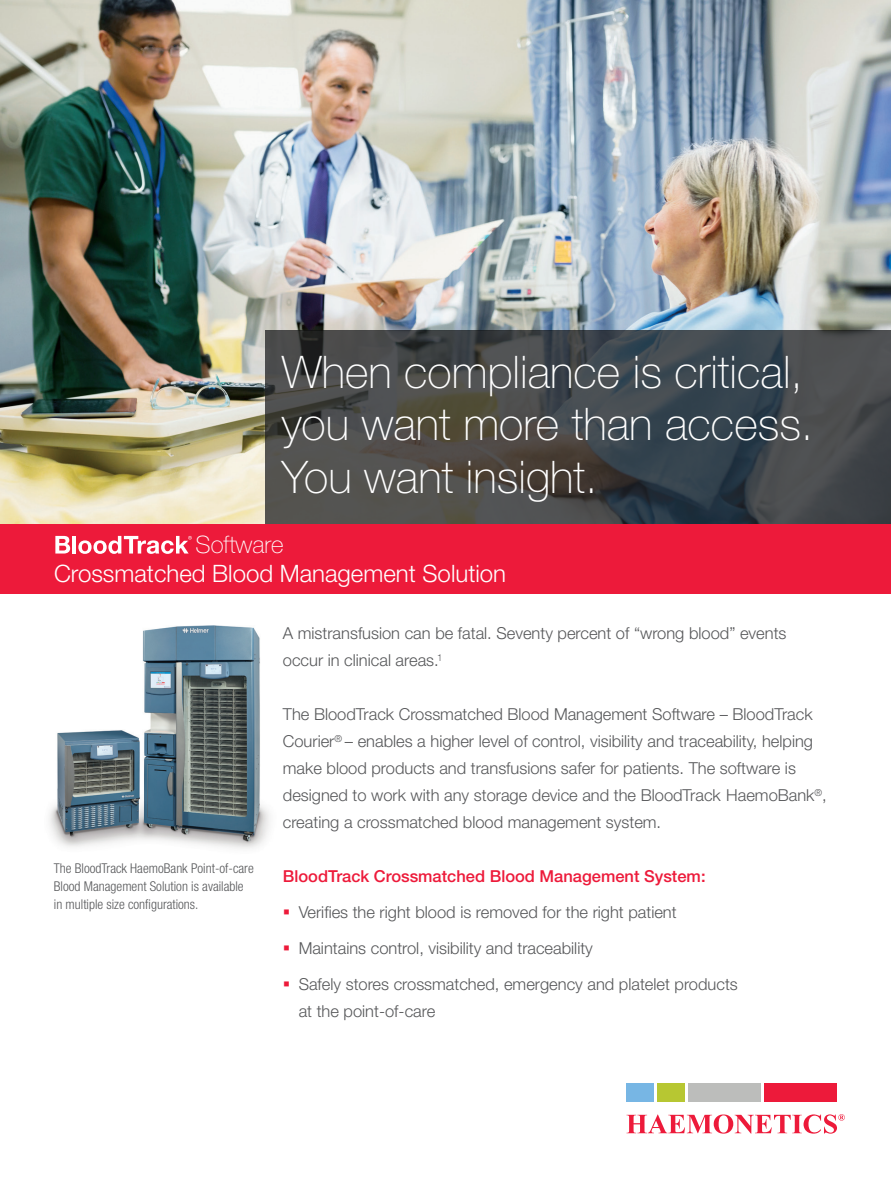
<style>
.page{position:relative;width:891px;height:1188px;background:#fff}
.page>*{position:absolute;margin:0;border:0;box-sizing:border-box;transform-origin:0 0}
.t1{font:100 45px/52.5px "Helvetica Neue LT Std";color:#fff}
.t2{font:300 24px "Helvetica Neue LT Std";color:#fff}
.t3{font:100 24px "Helvetica Neue LT Std";color:#fff}
.t4{font:300 16.5px/27px "Helvetica Neue LT Std";color:#57585a}
.t5{font:500 16.5px "Helvetica Neue LT Std";color:#ed1a3a}
.t6{font:300 condensed 13.5px/18px "Helvetica Neue LT Std";color:#57585a}
</style>
<div class="page">
<img style="left:0;top:0;width:891px;height:525px">
<svg style="left:265px;top:330px;width:626px;height:195px;background:#454749"></svg>
<div style="left:0;top:525px;width:891px;height:69px;background:#ed1a3a"></div>
<div style="left:764px;top:1083px;width:73px;height:19px;background:#ed1a3a"></div>
<div style="left:626px;top:1083px;width:27px;height:19px;background:#77b6e4"></div>
<div style="left:657px;top:1083px;width:27px;height:19px;background:#b7c732"></div>
<div style="left:688px;top:1083px;width:73px;height:19px;background:#bcbdbb"></div>
<svg style="left:627px;top:1114px;width:218px;height:20px"></svg>
<svg style="left:55px;top:536px;width:15px;height:18px"></svg>
<hr style="left:73px;top:536px;width:3px;height:18px;background:#fff">
<svg style="left:78px;top:536px;width:114px;height:18px"></svg>
<img style="left:49px;top:625px;width:220px;height:224px">
<h1 class="t1" style="left:282px;top:345px;width:533px">When compliance is critical, you want more than access.<br>You want insight.</h1>
<h2 class="t3" style="left:196px;top:531px;width:90px">Software</h2>
<h2 class="t2" style="left:54px;top:559px;width:454px">Crossmatched Blood Management Solution</h2>
<p class="t6" style="left:54px;top:859px;width:201px">The BloodTrack HaemoBank Point-of-care<br>Blood Management Solution is available in multiple size configurations.</p>
<p class="t4" style="left:283px;top:619px;width:505px">A mistransfusion can be fatal. Seventy percent of “wrong blood” events occur in clinical areas.<sup>1</sup></p>
<p class="t4" style="left:283px;top:700px;width:545px">The BloodTrack Crossmatched Blood Management Software – BloodTrack Courier<sup>®</sup> – enables a higher level of control, visibility and traceability, helping make blood products and transfusions safer for patients. The software is designed to work with any storage device and the BloodTrack HaemoBank<sup>®</sup>, creating a crossmatched blood management system.</p>
<p class="t5" style="left:283px;top:866px;width:424px">BloodTrack Crossmatched Blood Management System:</p>
<p class="t4" style="left:299px;top:894px;width:441px;line-height:36px">Verifies the right blood is removed for the right patient<br>Maintains control, visibility and traceability<br>Safely stores crossmatched, emergency and platelet products</p>
<p class="t4" style="left:299px;top:997px;width:138px">at the point-of-care</p>
</div>
